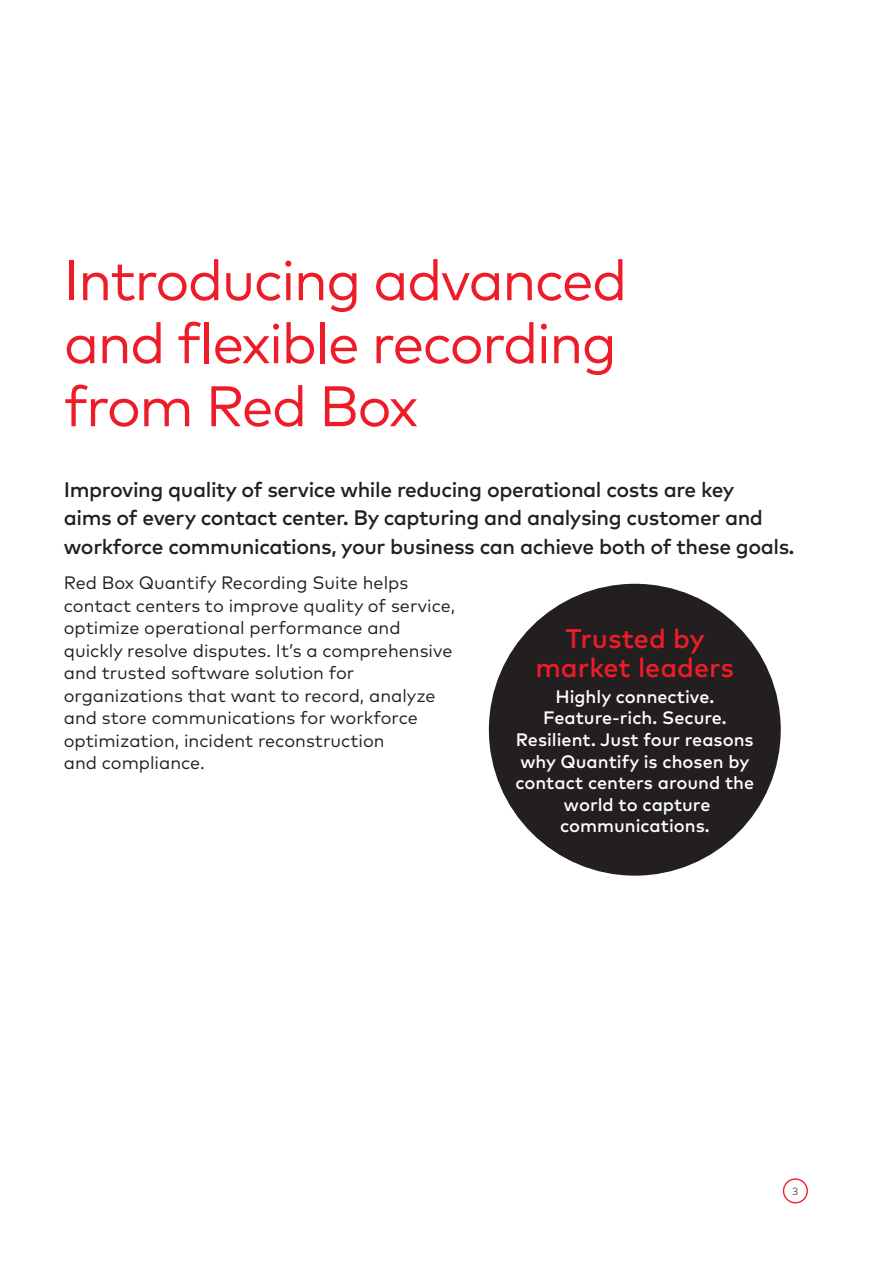
<style>
.page{position:relative;width:893px;height:1263px;background:#fff}
.page>*{position:absolute;margin:0;border:0;box-sizing:border-box;transform-origin:0 0}
.t1{font:57px/63px "Mark OT";letter-spacing:-.03em;color:#ee1c28}
.t2{font:500 27px "Mark OT";color:#ee1c28}
.t3{font:500 21px/28.5px "Mark OT";letter-spacing:-.02em;color:#231f20}
.t4{font:18px/22.5px "Mark OT";color:#231f20}
.t5{font:500 18px/21.6px "Mark OT";color:#fff;text-align:center}
.t6{font:300 10.5px "Mark OT";color:#231f20}
</style>
<div class="page">
<div style="left:783px;top:1178px;width:25px;height:25px;border:1px solid #ee1c28;border-radius:50%"></div>
<div style="left:489px;top:584px;width:292px;height:292px;background:#231f20;border-radius:50%"></div>
<p class="t1" style="left:64px;top:248px;width:565px">Introducing advanced and flexible recording from Red Box</p>
<p class="t3" style="left:64px;top:475px;width:732px">Improving quality of service while reducing operational costs are key<br>aims of every contact center. By capturing and analysing customer and workforce communications, your business can achieve both of these goals.</p>
<p class="t4" style="left:64px;top:571px;width:393px">Red Box Quantify Recording Suite helps contact centers to improve quality of service, optimize operational performance and quickly resolve disputes. It’s a comprehensive and trusted software solution for organizations that want to record, analyze and store communications for workforce optimization, incident reconstruction<br>and compliance.</p>
<p class="t2" style="left:566px;top:621px;width:140px">Trusted by</p>
<p class="t2" style="left:535px;top:650px;width:200px">market leaders</p>
<p class="t5" style="left:515px;top:685px;width:240px">Highly connective.<br>Feature-rich. Secure.<br>Resilient. Just four reasons why Quantify is chosen by contact centers around the world to capture communications.</p>
<p class="t6" style="left:792px;top:1185px;width:7px">3</p>
</div>
